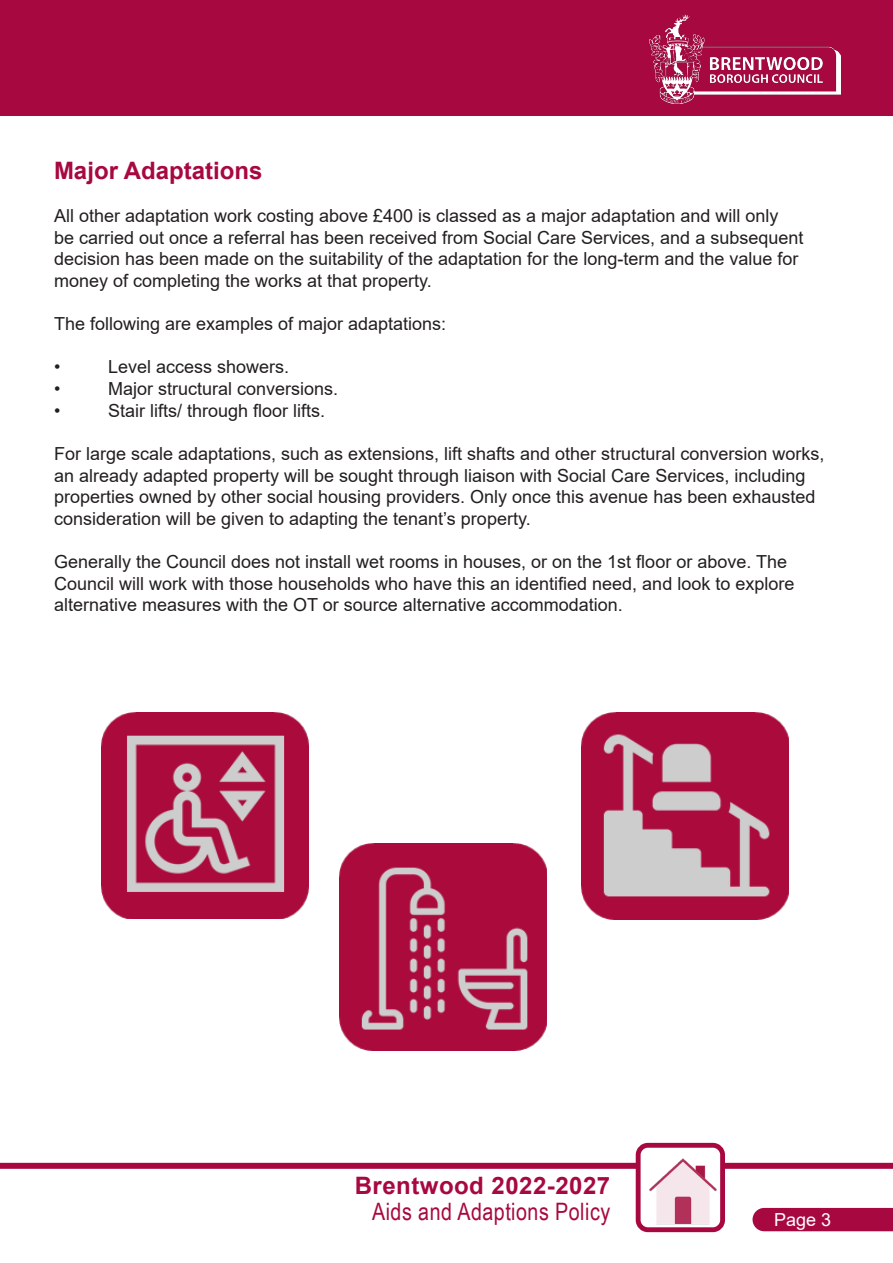
<style>
.page{position:relative;width:893px;height:1263px;background:#fff}
.page>*{position:absolute;margin:0;border:0;box-sizing:border-box;transform-origin:0 0}
.t1{font:700 24px "Arial";letter-spacing:.01em;color:#a80840}
.t2{font:24px "Arial Narrow";letter-spacing:.02em;color:#a80840}
.t3{font:18px/21.6px "Arial";color:#231f20}
.t4{font:18px "Arial";color:#fff}
</style>
<div class="page">
<div style="left:1px;top:0;width:892px;height:115px;background:#a80840"></div>
<img style="left:650px;top:15px;width:190px;height:88px">
<div style="left:0;top:1163px;width:893px;height:6px;background:#a80840"></div>
<div style="left:752px;top:1208px;width:141px;height:23px;background:#a80840"></div>
<div style="left:638px;top:1145px;width:85px;height:85px;background:#fff;border-radius:10px"></div>
<img style="left:649px;top:1158px;width:70px;height:68px">
<div style="left:636px;top:1143px;width:89px;height:89px;border:5px solid #a80840;border-radius:10px"></div>
<img style="left:102px;top:713px;width:206px;height:205px">
<img style="left:340px;top:844px;width:206px;height:206px">
<img style="left:582px;top:712px;width:206px;height:207px">
<p class="t1" style="left:54px;top:154px;width:210px">Major Adaptations</p>
<p class="t3" style="left:54px;top:205px;width:751px">All other adaptation work costing above £400 is classed as a major adaptation and will only<br>be carried out once a referral has been received from Social Care Services, and a subsequent decision has been made on the suitability of the adaptation for the long-term and the value for money of completing the works at that property.</p>
<p class="t3" style="left:54px;top:313px;width:394px">The following are examples of major adaptations:</p>
<p class="t3" style="left:54px;top:356px;width:8px">•</p>
<p class="t3" style="left:108px;top:356px;width:183px">Level access showers.</p>
<p class="t3" style="left:54px;top:378px;width:8px">•</p>
<p class="t3" style="left:108px;top:378px;width:232px">Major structural conversions.</p>
<p class="t3" style="left:54px;top:399px;width:8px">•</p>
<p class="t3" style="left:108px;top:399px;width:219px">Stair lifts/ through floor lifts.</p>
<p class="t3" style="left:54px;top:443px;width:772px">For large scale adaptations, such as extensions, lift shafts and other structural conversion works, an already adapted property will be sought through liaison with Social Care Services, including properties owned by other social housing providers. Only once this avenue has been exhausted consideration will be given to adapting the tenant’s property.</p>
<p class="t3" style="left:54px;top:551px;width:742px">Generally the Council does not install wet rooms in houses, or on the 1st floor or above. The<br>Council will work with those households who have this an identified need, and look to explore alternative measures with the OT or source alternative accommodation.</p>
<p class="t1" style="left:355px;top:1169px;width:257px">Brentwood 2022-2027</p>
<p class="t2" style="left:372px;top:1193px;width:239px">Aids and Adaptions Policy</p>
<p class="t4" style="left:774px;top:1207px;width:59px">Page 3</p>
</div>
